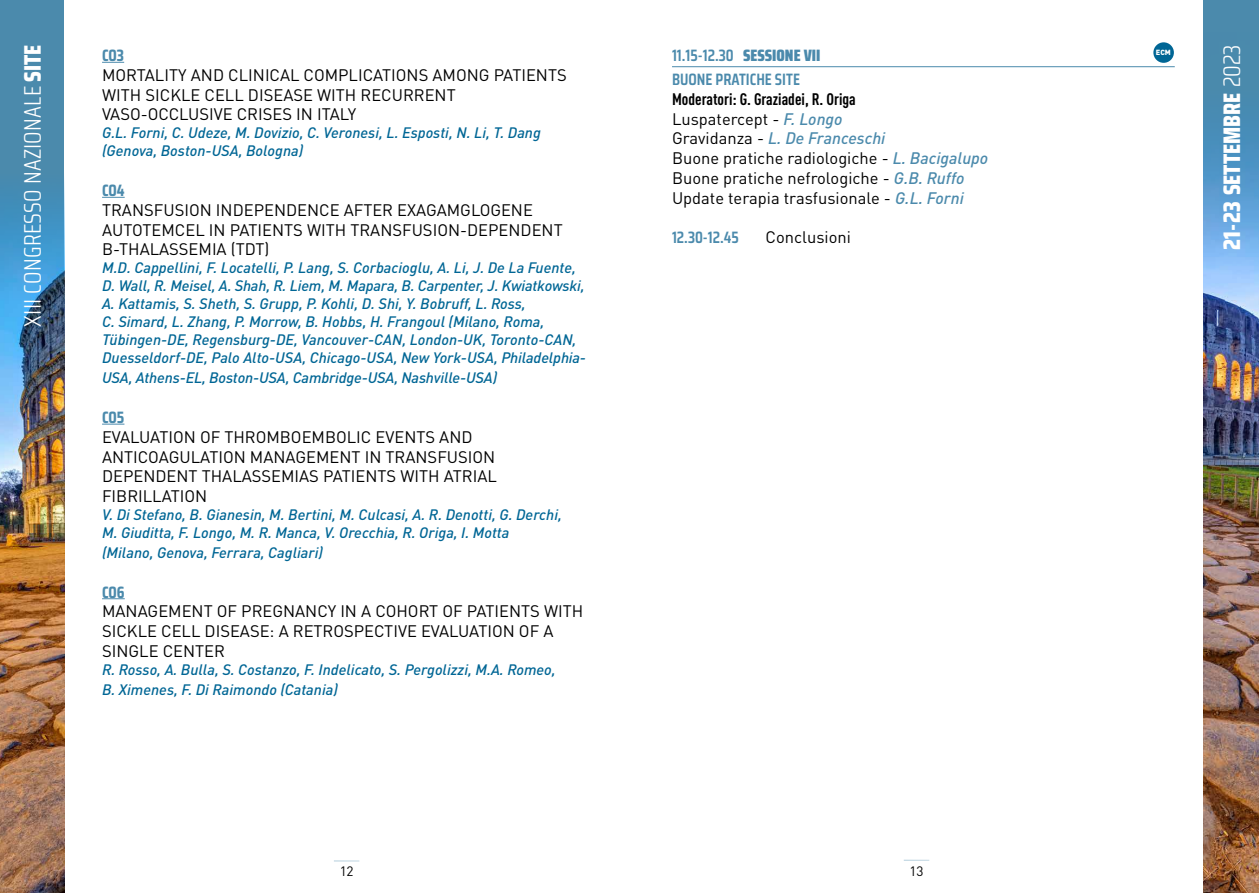
<style>
.page{position:relative;width:1259px;height:893px;background:#fff}
.page>*{position:absolute;margin:0;border:0;box-sizing:border-box;transform-origin:0 0}
.t1{font:300 24px "Saira Condensed";letter-spacing:.01em;color:#fff}
.t2{font:800 24px "Saira Condensed";color:#fff}
.t3{font:16.5px/19.8px "DIN Pro";color:#000}
.t4{font:600 16.5px/24px "Saira Condensed";color:#4b8aac}
.t5{font:700 16.5px "Saira Condensed";color:#4b8aac}
.t6{font:italic 500 15px/18px "DIN Pro";color:#006695}
.t7{font:13.5px "DIN Pro";color:#000}
.t8{font:900 7.35px "DIN Pro";color:#fff}
.s1{font-weight:800}
.s2{font-weight:300}
.s3{font-weight:900}
.s4{font-weight:700;font-stretch:condensed}
.s5{font-weight:500;font-style:italic;color:#4b8aac}
</style>
<div class="page">
<div style="left:0;top:0;width:64px;height:893px;background:#4b8aac"></div>
<img style="left:0;top:196px;width:64px;height:697px">
<div style="left:1203px;top:0;width:56px;height:893px;background:#4b8aac"></div>
<img style="left:1203px;top:123px;width:56px;height:770px">
<svg style="left:334px;top:860px;width:25px;height:1px"></svg>
<svg style="left:903px;top:860px;width:26px;height:1px"></svg>
<svg style="left:102px;top:62px;width:22px;height:1px"></svg>
<svg style="left:102px;top:197px;width:23px;height:1px"></svg>
<svg style="left:102px;top:424px;width:22px;height:1px"></svg>
<svg style="left:102px;top:598px;width:23px;height:1px"></svg>
<hr style="left:672px;top:66px;width:502px;height:1px;background:#4b8aac">
<div style="left:1153px;top:42px;width:21px;height:21px;background:#006695;border-radius:50%"></div>
<h1 class="t1" style="left:15px;top:326px;width:284px;rotate:-90deg">XIII CONGRESSO NAZIONALE <span class="s1">SITE</span></h1>
<h1 class="t2" style="left:1213px;top:250px;width:207px;rotate:-90deg">21-23 SETTEMBRE <span class="s2">2023</span></h1>
<p class="t5" style="left:102px;top:43px;width:24px">CO3</p>
<p class="t3" style="left:102px;top:63px;width:466px">MORTALITY AND CLINICAL COMPLICATIONS AMONG PATIENTS<br>WITH SICKLE CELL DISEASE WITH RECURRENT<br>VASO-OCCLUSIVE CRISES IN ITALY</p>
<p class="t6" style="left:102px;top:122px;width:440px">G.L. Forni, C. Udeze, M. Dovizio, C. Veronesi, L. Esposti, N. Li, T. Dang (Genova, Boston-USA, Bologna)</p>
<p class="t5" style="left:102px;top:178px;width:24px">CO4</p>
<p class="t3" style="left:102px;top:198px;width:462px">TRANSFUSION INDEPENDENCE AFTER EXAGAMGLOGENE<br>AUTOTEMCEL IN PATIENTS WITH TRANSFUSION-DEPENDENT<br>Β-THALASSEMIA (TDT)</p>
<p class="t6" style="left:102px;top:257px;width:485px">M.D. Cappellini, F. Locatelli, P. Lang, S. Corbacioglu, A. Li, J. De La Fuente, D. Wall, R. Meisel, A. Shah, R. Liem, M. Mapara, B. Carpenter, J. Kwiatkowski, A. Kattamis, S. Sheth, S. Grupp, P. Kohli, D. Shi, Y. Bobruff, L. Ross,<br>C. Simard, L. Zhang, P. Morrow, B. Hobbs, H. Frangoul (Milano, Roma, Tübingen-DE, Regensburg-DE, Vancouver-CAN, London-UK, Toronto-CAN, Duesseldorf-DE, Palo Alto-USA, Chicago-USA, New York-USA, Philadelphia-</p>
<p class="t6" style="left:102px;top:367px;width:397px">USA, Athens-EL, Boston-USA, Cambridge-USA, Nashville-USA)</p>
<p class="t5" style="left:102px;top:405px;width:24px">CO5</p>
<p class="t3" style="left:102px;top:425px;width:396px">EVALUATION OF THROMBOEMBOLIC EVENTS AND ANTICOAGULATION MANAGEMENT IN TRANSFUSION DEPENDENT THALASSEMIAS PATIENTS WITH ATRIAL FIBRILLATION</p>
<p class="t6" style="left:102px;top:504px;width:461px">V. Di Stefano, B. Gianesin, M. Bertini, M. Culcasi, A. R. Denotti, G. Derchi,<br>M. Giuditta, F. Longo, M. R. Manca, V. Orecchia, R. Origa, I. Motta</p>
<p class="t6" style="left:102px;top:542px;width:222px">(Milano, Genova, Ferrara, Cagliari)</p>
<p class="t5" style="left:102px;top:579px;width:24px">CO6</p>
<p class="t3" style="left:102px;top:600px;width:483px">MANAGEMENT OF PREGNANCY IN A COHORT OF PATIENTS WITH<br>SICKLE CELL DISEASE: A RETROSPECTIVE EVALUATION OF A<br>SINGLE CENTER</p>
<p class="t6" style="left:102px;top:658px;width:455px;line-height:19.8px">R. Rosso, A. Bulla, S. Costanzo, F. Indelicato, S. Pergolizzi, M.A. Romeo,<br>B. Ximenes, F. Di Raimondo (Catania)</p>
<p class="t4" style="left:672px;top:43px;width:150px">11.15-12.30 <span class="s3">SESSIONE VII<br></span>BUONE PRATICHE SITE</p>
<p class="t3" style="left:672px;top:87px;width:318px"><span class="s4">Moderatori: G. Graziadei, R. Origa<br></span>Luspatercept - <span class="s5">F. Longo<br></span>Gravidanza - <span class="s5">L. De Franceschi<br></span>Buone pratiche radiologiche - <span class="s5">L. Bacigalupo </span>Buone pratiche nefrologiche - <span class="s5">G.B. Ruffo </span>Update terapia trasfusionale - <span class="s5">G.L. Forni</span></p>
<p class="t4" style="left:672px;top:225px;width:68px">12.30-12.45</p>
<p class="t3" style="left:765px;top:226px;width:87px">Conclusioni</p>
<p class="t8" style="left:1156px;top:46px;width:17px">ECM</p>
<p class="t7" style="left:340px;top:860px;width:15px">12</p>
<p class="t7" style="left:909px;top:860px;width:15px">13</p>
</div>
